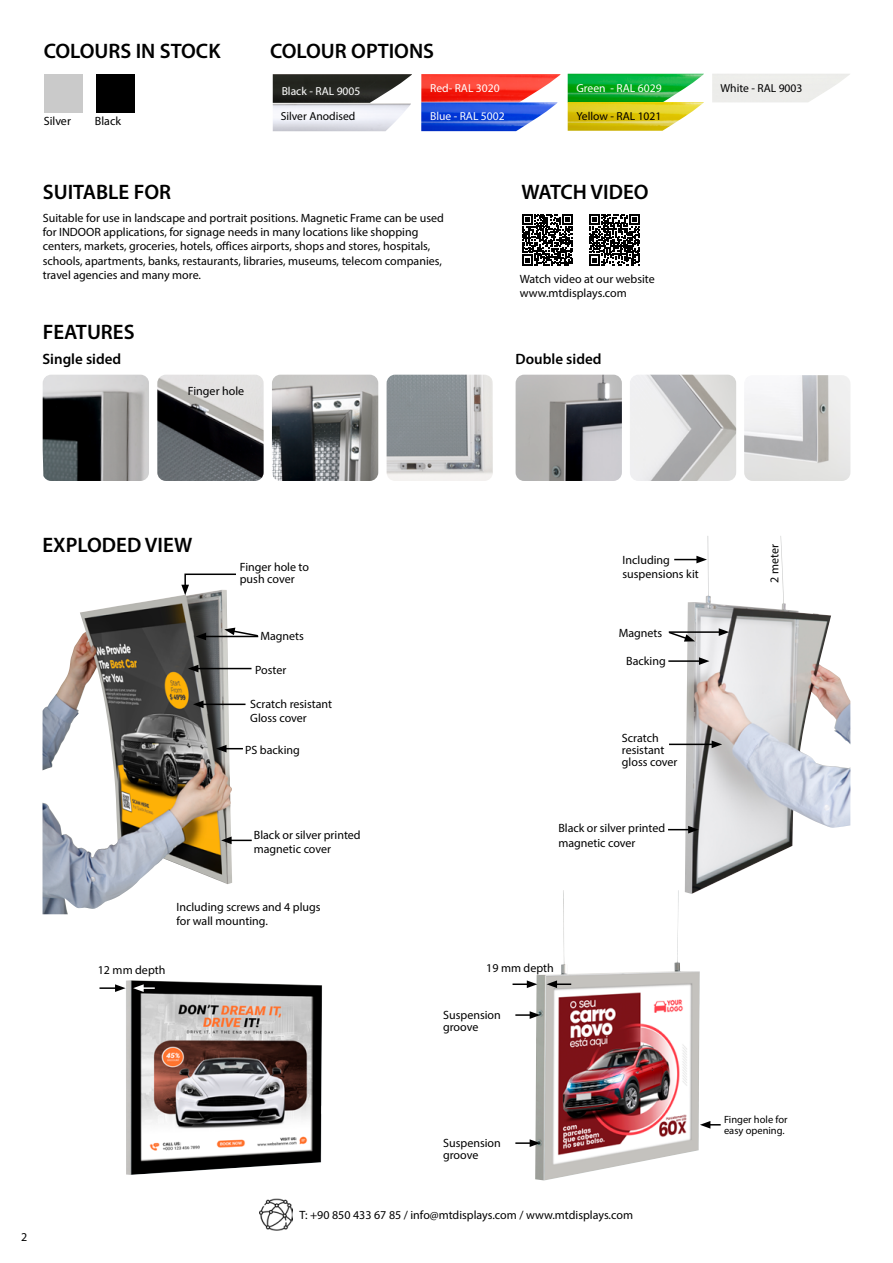
<style>
.page{position:relative;width:893px;height:1263px;background:#fff}
.page>*{position:absolute;margin:0;border:0;box-sizing:border-box;transform-origin:0 0}
.t1{font:600 21px "Myriad Pro";color:#000}
.t2{font:600 15px "Myriad Pro";color:#000}
.t3{font:12px/14.4px "Myriad Pro";color:#000}
.t4{font:11.55px "Myriad Pro";color:#fff}
.t5{font:11.55px "Myriad Pro";color:#000}
.t6{font:10.5px/10.5px "Myriad Pro";color:#000}
</style>
<div class="page">
<img style="left:260px;top:1198px;width:33px;height:33px">
<img style="left:126px;top:980px;width:196px;height:195px">
<div style="left:44px;top:74px;width:39px;height:39px;background:#cacaca"></div>
<div style="left:96px;top:74px;width:39px;height:39px;background:#000"></div>
<svg style="left:522px;top:214px;width:51px;height:51px"></svg>
<svg style="left:589px;top:214px;width:51px;height:51px"></svg>
<img style="left:43px;top:375px;width:106px;height:106px">
<img style="left:272px;top:375px;width:106px;height:106px">
<img style="left:157px;top:375px;width:107px;height:106px">
<img style="left:387px;top:375px;width:106px;height:106px">
<img style="left:630px;top:375px;width:106px;height:106px">
<img style="left:744px;top:375px;width:106px;height:106px">
<img style="left:516px;top:375px;width:106px;height:106px">
<img style="left:273px;top:74px;width:139px;height:57px">
<svg style="left:421px;top:74px;width:140px;height:29px;background:#fa5449"></svg>
<img style="left:421px;top:102px;width:136px;height:29px">
<svg style="left:568px;top:74px;width:136px;height:57px;background:#8ac445"></svg>
<img style="left:43px;top:595px;width:143px;height:319px">
<hr style="left:201px;top:703px;width:45px;height:2px;background:#000">
<svg style="left:193px;top:700px;width:11px;height:8px"></svg>
<svg style="left:216px;top:745px;width:27px;height:7px"></svg>
<svg style="left:133px;top:984px;width:22px;height:8px"></svg>
<svg style="left:99px;top:984px;width:27px;height:8px"></svg>
<hr style="left:196px;top:668px;width:56px;height:1px;background:#000">
<svg style="left:188px;top:665px;width:10px;height:7px"></svg>
<hr style="left:204px;top:636px;width:54px;height:1px;background:#000">
<svg style="left:196px;top:633px;width:10px;height:7px"></svg>
<svg style="left:224px;top:628px;width:35px;height:9px"></svg>
<img style="left:685px;top:536px;width:165px;height:354px">
<hr style="left:669px;top:744px;width:45px;height:1px;background:#000">
<svg style="left:712px;top:740px;width:10px;height:8px"></svg>
<hr style="left:668px;top:660px;width:33px;height:2px;background:#000">
<svg style="left:699px;top:657px;width:10px;height:8px"></svg>
<hr style="left:669px;top:631px;width:52px;height:2px;background:#000">
<svg style="left:719px;top:628px;width:10px;height:8px"></svg>
<svg style="left:668px;top:630px;width:27px;height:11px"></svg>
<svg style="left:674px;top:556px;width:33px;height:7px"></svg>
<svg style="left:181px;top:573px;width:55px;height:22px"></svg>
<svg style="left:221px;top:836px;width:31px;height:8px"></svg>
<svg style="left:668px;top:826px;width:31px;height:7px"></svg>
<img style="left:535px;top:890px;width:165px;height:290px">
<svg style="left:546px;top:980px;width:25px;height:8px"></svg>
<svg style="left:513px;top:980px;width:24px;height:8px"></svg>
<svg style="left:515px;top:1011px;width:25px;height:8px"></svg>
<svg style="left:515px;top:1139px;width:25px;height:8px"></svg>
<svg style="left:700px;top:1121px;width:21px;height:7px"></svg>
<h1 class="t1" style="left:44px;top:38px;width:178px">COLOURS IN STOCK</h1>
<p class="t3" style="left:44px;top:114px;width:29px">Silver</p>
<p class="t3" style="left:95px;top:114px;width:28px">Black</p>
<h1 class="t1" style="left:270px;top:38px;width:166px">COLOUR OPTIONS</h1>
<p class="t4" style="left:282px;top:84px;width:80px">Black - RAL 9005</p>
<p class="t4" style="left:430px;top:81px;width:71px">Red- RAL 3020</p>
<p class="t5" style="left:720px;top:81px;width:83px">White - RAL 9003</p>
<p class="t4" style="left:430px;top:109px;width:76px">Blue - RAL 5002</p>
<p class="t4" style="left:576px;top:81px;width:87px">Green - RAL 6029</p>
<p class="t5" style="left:576px;top:109px;width:86px">Yellow - RAL 1021</p>
<p class="t5" style="left:281px;top:109px;width:76px">Silver Anodised</p>
<h1 class="t1" style="left:43px;top:178px;width:130px">SUITABLE FOR</h1>
<p class="t3" style="left:43px;top:210px;width:403px">Suitable for use in landscape and portrait positions. Magnetic Frame can be used for INDOOR applications, for signage needs in many locations like shopping centers, markets, groceries, hotels, offices airports, shops and stores, hospitals, schools, apartments, banks, restaurants, libraries, museums, telecom companies, travel agencies and many more.</p>
<h1 class="t1" style="left:43px;top:318px;width:93px">FEATURES</h1>
<h1 class="t1" style="left:521px;top:178px;width:129px">WATCH VIDEO</h1>
<p class="t3" style="left:520px;top:271px;width:137px">Watch video at our website www.mtdisplays.com</p>
<p class="t2" style="left:43px;top:350px;width:80px">Single sided</p>
<p class="t2" style="left:516px;top:350px;width:87px">Double sided</p>
<p class="t3" style="left:188px;top:384px;width:58px">Finger hole</p>
<h1 class="t1" style="left:43px;top:531px;width:151px">EXPLODED VIEW</h1>
<p class="t3" style="left:240px;top:561px;width:71px;line-height:12px">Finger hole to push cover</p>
<p class="t3" style="left:260px;top:629px;width:45px">Magnets</p>
<p class="t3" style="left:255px;top:663px;width:33px">Poster</p>
<p class="t3" style="left:250px;top:696px;width:83px">Scratch resistant<br>Gloss cover</p>
<p class="t3" style="left:245px;top:742px;width:56px">PS backing</p>
<p class="t3" style="left:254px;top:827px;width:108px">Black or silver printed magnetic cover</p>
<p class="t3" style="left:176px;top:899px;width:146px">Including screws and 4 plugs for wall mounting.</p>
<p class="t3" style="left:98px;top:963px;width:69px">12 mm depth</p>
<p class="t3" style="left:622px;top:552px;width:78px">Including suspensions kit</p>
<p class="t3" style="left:767px;top:583px;width:40px;rotate:-90deg">2 meter</p>
<p class="t3" style="left:619px;top:626px;width:45px">Magnets</p>
<p class="t3" style="left:626px;top:653px;width:41px">Backing</p>
<p class="t3" style="left:622px;top:731px;width:57px;line-height:12px">Scratch resistant gloss cover</p>
<p class="t3" style="left:558px;top:821px;width:108px">Black or silver printed magnetic cover</p>
<p class="t3" style="left:486px;top:961px;width:69px">19 mm depth</p>
<p class="t3" style="left:443px;top:1009px;width:59px;line-height:12px">Suspension groove</p>
<p class="t3" style="left:21px;top:1229px;width:8px">2</p>
<p class="t3" style="left:443px;top:1137px;width:59px;line-height:12px">Suspension groove</p>
<p class="t3" style="left:299px;top:1207px;width:335px">T: +90 850 433 67 85 / info@mtdisplays.com / www.mtdisplays.com</p>
<p class="t6" style="left:724px;top:1114px;width:65px">Finger hole for easy opening.</p>
</div>
